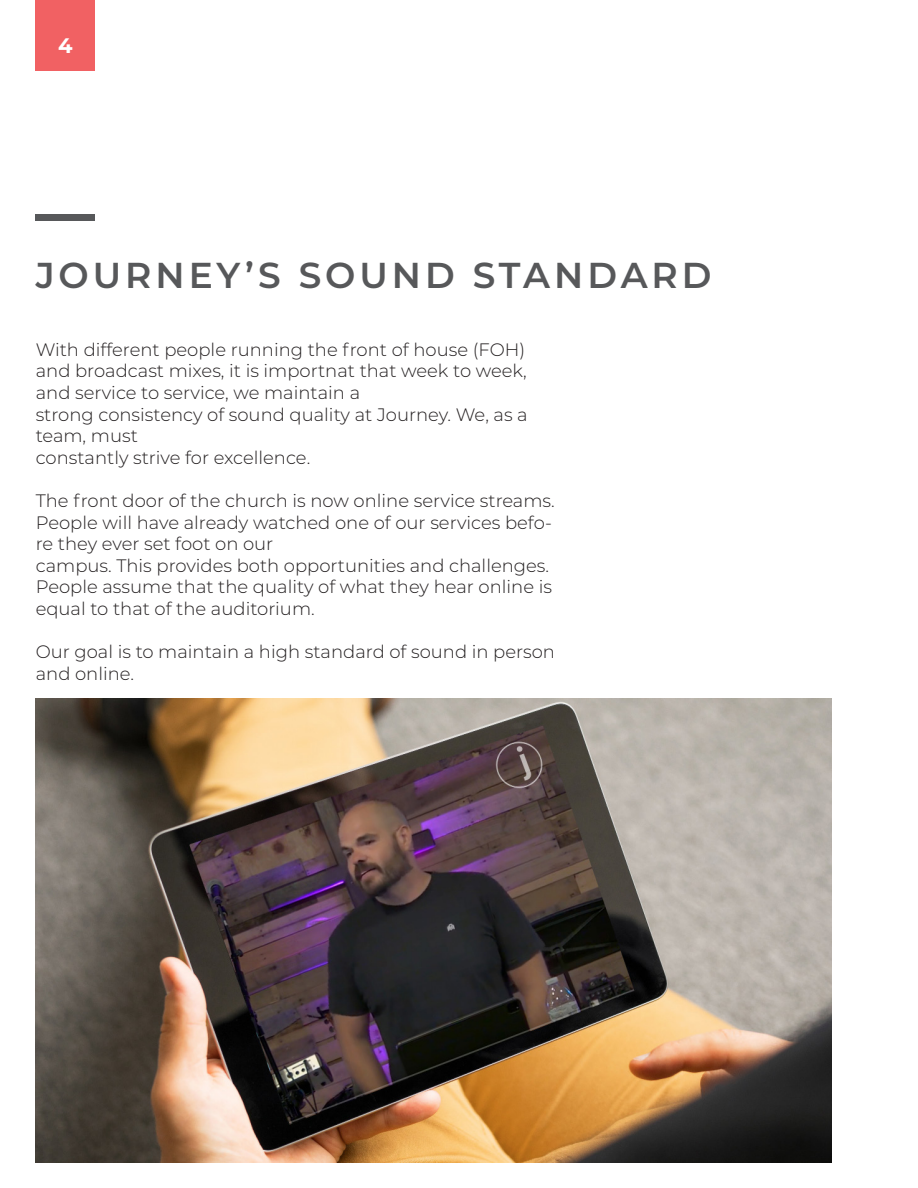
<style>
.page{position:relative;width:918px;height:1188px;background:#fff}
.page>*{position:absolute;margin:0;border:0;box-sizing:border-box;transform-origin:0 0}
.Titles{font:600 36px "Montserrat";letter-spacing:.11em;color:#57585a}
.t1{font:700 21px "Montserrat";color:#fff}
.Paragraph_Italic{font:300 18px/21.6px "Montserrat";color:#231f20}
</style>
<div class="page">
<div style="left:36px;top:214px;width:59px;height:7px;background:#57585a"></div>
<img style="left:36px;top:699px;width:795px;height:464px">
<div style="left:36px;top:0;width:59px;height:71px;background:#f16163"></div>
<p class="t1" style="left:58px;top:31px;width:16px">4</p>
<p class="Titles" style="left:36px;top:249px;width:677px">JOURNEY’S SOUND STANDARD</p>
<p class="Paragraph_Italic" style="left:36px;top:338px;width:493px;text-align:justify">With different people running the front of house (FOH) and broadcast mixes, it is importnat that week to week, and service to service, we maintain a</p>
<p class="Paragraph_Italic" style="left:36px;top:403px;width:494px">strong consistency of sound quality at Journey. We, as a team, must</p>
<p class="Paragraph_Italic" style="left:36px;top:446px;width:276px">constantly strive for excellence.</p>
<p class="Paragraph_Italic" style="left:36px;top:489px;width:521px">The front door of the church is now online service streams.<br>People will have already watched one of our services befo&shy;re they ever set foot on our</p>
<p class="Paragraph_Italic" style="left:36px;top:554px;width:518px">campus. This provides both opportunities and challenges.<br>People assume that the quality of what they hear online is equal to that of the auditorium.</p>
<p class="Paragraph_Italic" style="left:36px;top:640px;width:521px">Our goal is to maintain a high standard of sound in person and online.</p>
</div>
